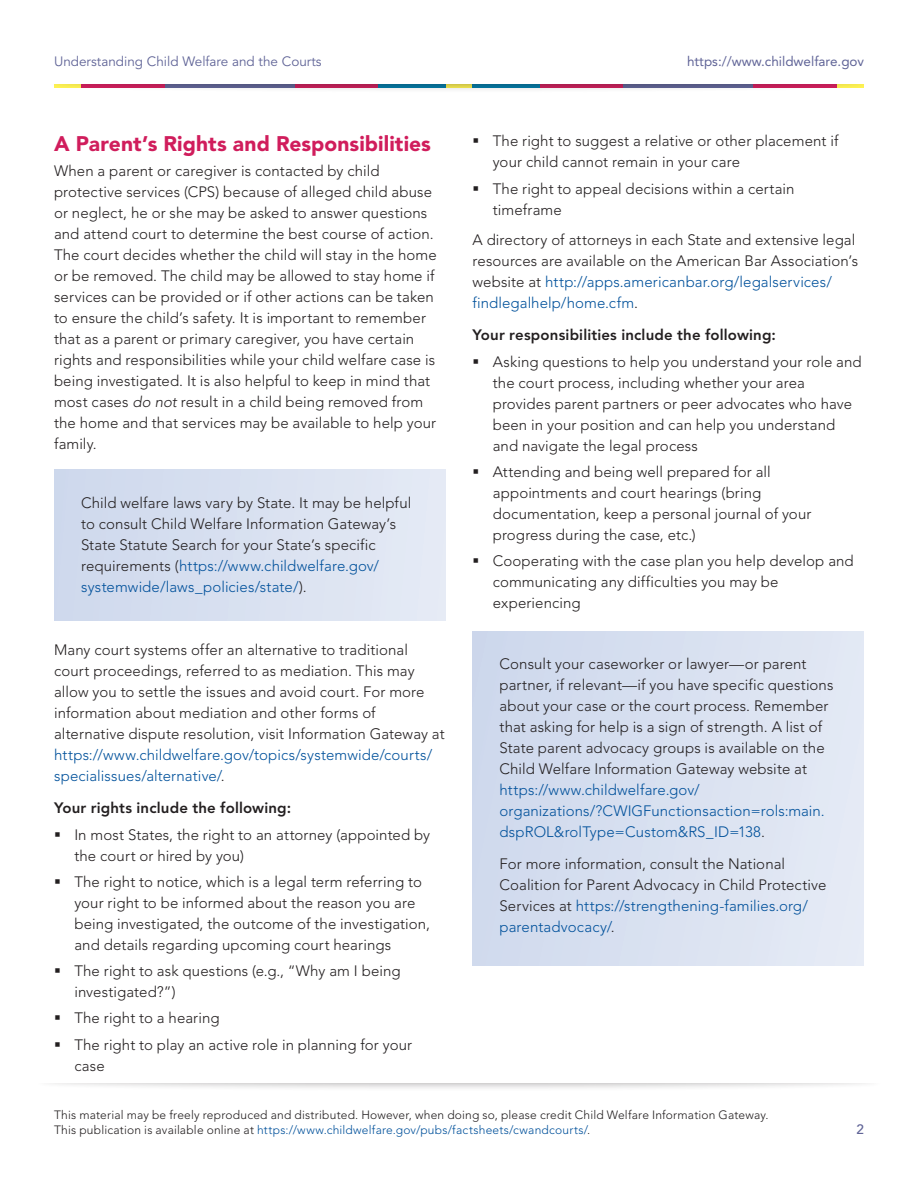
<style>
.page{position:relative;width:918px;height:1188px;background:#fff}
.page>*{position:absolute;margin:0;border:0;box-sizing:border-box;transform-origin:0 0}
.t1{font:900 21px "Avenir";letter-spacing:.005em;color:#d01d5c}
.t2{font:300 15px/21px "Avenir";letter-spacing:.005em;color:#231f20}
.t3{font:800 15px "Avenir";letter-spacing:.01em;color:#231f20}
.t4{font:13.5px "Avenir";color:#606497}
.t5{font:13.5px "Avenir";color:#606497}
.t6{font:500 13.5px "Avenir";color:#606497}
.t7{font:300 12px/15px "Avenir";letter-spacing:.015em;color:#231f20}
.s1{font-style:italic}
.s2{color:#01519b}
</style>
<div class="page">
<div style="left:34px;top:1065px;width:850px;height:27px;background:#231f20;opacity:.4"></div>
<div style="left:0;top:1058px;width:918px;height:25px;background:#fff"></div>
<div style="left:47px;top:66px;width:824px;height:27px;background:#231f20;opacity:.4"></div>
<div style="left:38px;top:58px;width:842px;height:25px;background:#fff"></div>
<div style="left:54px;top:470px;width:392px;height:151px;background:#d8e1f0"></div>
<div style="left:472px;top:631px;width:392px;height:335px;background:#d8e1f0"></div>
<p class="t4" style="left:54px;top:53px;width:269px">Understanding Child Welfare and the Courts</p>
<p class="t5" style="left:687px;top:53px;width:179px">https://www.childwelfare.gov</p>
<h2 class="t1" style="left:54px;top:131px;width:378px">A Parent’s Rights and Responsibilities</h2>
<p class="t2" style="left:54px;top:161px;width:384px">When a parent or caregiver is contacted by child protective services (CPS) because of alleged child abuse or neglect, he or she may be asked to answer questions and attend court to determine the best course of action.<br>The court decides whether the child will stay in the home or be removed. The child may be allowed to stay home if services can be provided or if other actions can be taken to ensure the child’s safety. It is important to remember that as a parent or primary caregiver, you have certain rights and responsibilities while your child welfare case is being investigated. It is also helpful to keep in mind that most cases <span class="s1">do not</span> result in a child being removed from the home and that services may be available to help your family.</p>
<p class="t2" style="left:81px;top:492px;width:332px">Child welfare laws vary by State. It may be helpful to consult Child Welfare Information Gateway’s State Statute Search for your State’s specific requirements (<span class="s2">https://www.childwelfare.gov/ systemwide/laws_policies/state/</span>).</p>
<p class="t2" style="left:54px;top:640px;width:392px">Many court systems offer an alternative to traditional court proceedings, referred to as mediation. This may allow you to settle the issues and avoid court. For more information about mediation and other forms of alternative dispute resolution, visit Information Gateway at <span class="s2">https://www.childwelfare.gov/topics/systemwide/courts/ specialissues/alternative/</span>.</p>
<p class="t3" style="left:54px;top:799px;width:238px">Your rights include the following:</p>
<p class="t2" style="left:74px;top:824px;width:357px">In most States, the right to an attorney (appointed by the court or hired by you)</p>
<p class="t2" style="left:74px;top:871px;width:357px">The right to notice, which is a legal term referring to your right to be informed about the reason you are being investigated, the outcome of the investigation, and details regarding upcoming court hearings</p>
<p class="t2" style="left:74px;top:961px;width:328px">The right to ask questions (e.g., “Why am I being investigated?”)</p>
<p class="t2" style="left:74px;top:1008px;width:147px">The right to a hearing</p>
<p class="t2" style="left:74px;top:1034px;width:339px">The right to play an active role in planning for your case</p>
<p class="t2" style="left:493px;top:131px;width:347px">The right to suggest a relative or other placement if your child cannot remain in your care</p>
<p class="t2" style="left:493px;top:178px;width:303px">The right to appeal decisions within a certain timeframe</p>
<p class="t2" style="left:472px;top:230px;width:387px">A directory of attorneys in each State and extensive legal resources are available on the American Bar Association’s website at <span class="s2">http://apps.americanbar.org/legalservices/ findlegalhelp/home.cfm</span>.</p>
<p class="t3" style="left:473px;top:326px;width:305px">Your responsibilities include the following:</p>
<p class="t2" style="left:493px;top:351px;width:370px">Asking questions to help you understand your role and the court process, including whether your area provides parent partners or peer advocates who have been in your position and can help you understand and navigate the legal process</p>
<p class="t2" style="left:493px;top:461px;width:320px">Attending and being well prepared for all appointments and court hearings (bring documentation, keep a personal journal of your progress during the case, etc.)</p>
<p class="t2" style="left:493px;top:551px;width:363px">Cooperating with the case plan you help develop and communicating any difficulties you may be experiencing</p>
<p class="t2" style="left:500px;top:654px;width:336px">Consult your caseworker or lawyer—or parent partner, if relevant—if you have specific questions about your case or the court process. Remember that asking for help is a sign of strength. A list of State parent advocacy groups is available on the Child Welfare Information Gateway website at <span class="s2">https://www.childwelfare.gov/ organizations/?CWIGFunctionsaction=rols:main. dspROL&amp;rolType=Custom&amp;RS_ID=138</span>.</p>
<p class="t2" style="left:500px;top:853px;width:329px">For more information, consult the National Coalition for Parent Advocacy in Child Protective Services at <span class="s2">https://strengthening-families.org/ parentadvocacy/</span>.</p>
<p class="t7" style="left:54px;top:1107px;width:716px">This material may be freely reproduced and distributed. However, when doing so, please credit Child Welfare Information Gateway.<br>This publication is available online at <span class="s2">https://www.childwelfare.gov/pubs/factsheets/cwandcourts/</span>.</p>
<p class="t6" style="left:857px;top:1122px;width:9px">2</p>
</div>
